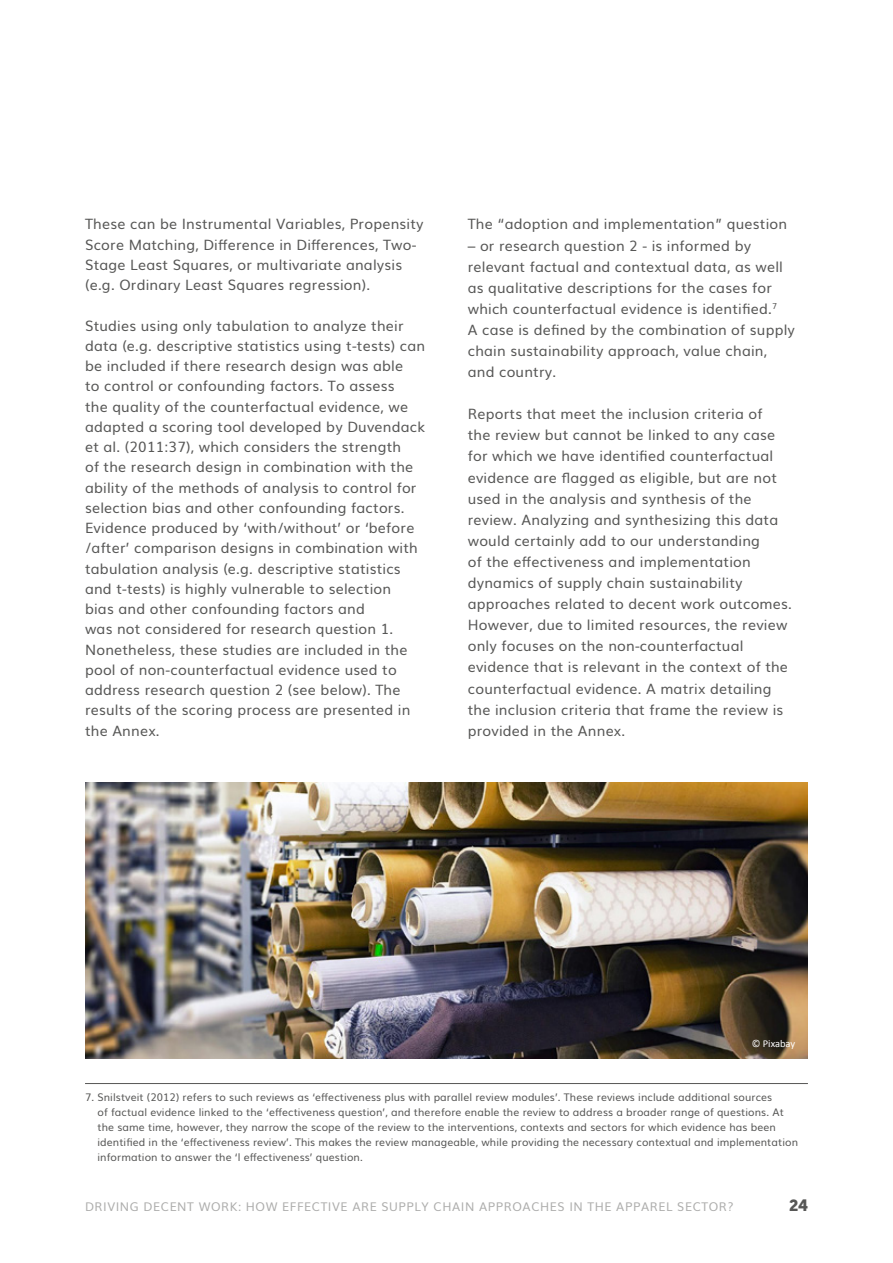
<style>
.page{position:relative;width:893px;height:1263px;background:#fff}
.page>*{position:absolute;margin:0;border:0;box-sizing:border-box;transform-origin:0 0}
.t1{font:700 16.5px "Geomanist";color:#575756}
.t2{font:14.25px/20.2px "Muli";letter-spacing:.015em;color:#575756}
.t3{font:12px "Muli";letter-spacing:.05em;color:#adadac}
.t4{font:10.5px/15px "Muli";letter-spacing:.01em;color:#575756}
.t5{font:10.5px "Calibri";color:#fff}
</style>
<div class="page">
<hr style="left:85px;top:1083px;width:723px;height:1px;background:#575756">
<img style="left:85px;top:782px;width:723px;height:277px">
<p class="t2" style="left:85px;top:215px;width:340px">These can be Instrumental Variables, Propensity Score Matching, Difference in Differences, Two-Stage Least Squares, or multivariate analysis (e.g. Ordinary Least Squares regression).</p>
<p class="t2" style="left:85px;top:316px;width:342px">Studies using only tabulation to analyze their data (e.g. descriptive statistics using t-tests) can be included if there research design was able<br>to control or confounding factors. To assess<br>the quality of the counterfactual evidence, we adapted a scoring tool developed by Duvendack et al. (2011:37), which considers the strength<br>of the research design in combination with the ability of the methods of analysis to control for selection bias and other confounding factors.<br>Evidence produced by ‘with/without’ or ‘before /after’ comparison designs in combination with tabulation analysis (e.g. descriptive statistics and t-tests) is highly vulnerable to selection<br>bias and other confounding factors and<br>was not considered for research question 1.<br>Nonetheless, these studies are included in the pool of non-counterfactual evidence used to address research question 2 (see below). The results of the scoring process are presented in the Annex.</p>
<p class="t2" style="left:468px;top:215px;width:321px">The “adoption and implementation” question</p>
<p class="t2" style="left:468px;top:236px;width:329px;line-height:21.1px">– or research question 2 - is informed by relevant factual and contextual data, as well as qualitative descriptions for the cases for which counterfactual evidence is identified.<sup>7<br></sup>A case is defined by the combination of supply chain sustainability approach, value chain, and country.</p>
<p class="t2" style="left:468px;top:404px;width:326px;line-height:21.1px">Reports that meet the inclusion criteria of<br>the review but cannot be linked to any case for which we have identified counterfactual evidence are flagged as eligible, but are not used in the analysis and synthesis of the review. Analyzing and synthesizing this data would certainly add to our understanding<br>of the effectiveness and implementation dynamics of supply chain sustainability approaches related to decent work outcomes.<br>However, due to limited resources, the review only focuses on the non-counterfactual evidence that is relevant in the context of the counterfactual evidence. A matrix detailing the inclusion criteria that frame the review is provided in the Annex.</p>
<p class="t5" style="left:752px;top:1040px;width:45px">© Pixabay</p>
<p class="t4" style="left:98px;top:1089px;width:702px;text-indent:-12px">7. Snilstveit (2012) refers to such reviews as ‘effectiveness plus with parallel review modules’. These reviews include additional sources<br>of factual evidence linked to the ‘effectiveness question’, and therefore enable the review to address a broader range of questions. At the same time, however, they narrow the scope of the review to the interventions, contexts and sectors for which evidence has been identified in the ‘effectiveness review’. This makes the review manageable, while providing the necessary contextual and implementation information to answer the ‘l effectiveness’ question.</p>
<p class="t3" style="left:85px;top:1200px;width:650px">DRIVING DECENT WORK: HOW EFFECTIVE ARE SUPPLY CHAIN APPROACHES IN THE APPAREL SECTOR?</p>
<p class="t1" style="left:789px;top:1199px;width:20px">24</p>
</div>
